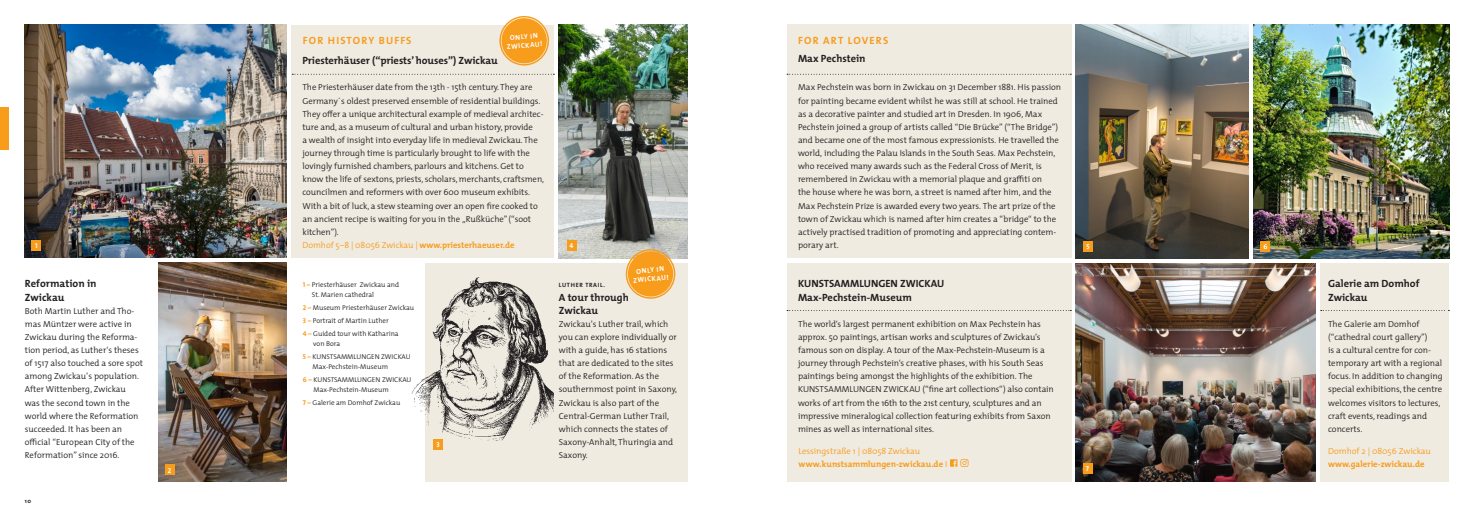
<style>
.page{position:relative;width:1474px;height:521px;background:#fff}
.page>*{position:absolute;margin:0;border:0;box-sizing:border-box;transform-origin:0 0}
.t1{font:700 10.5px/13.1px "The Mix";color:#231f20}
.t2{font:700 10.5px "The Mix";letter-spacing:.105em;color:#f89c1c}
.t3{font:300 8.75px/13.1px "The Mix";letter-spacing:-.005em;color:#231f20}
.t4{font:700 8.75px/13.1px "The Mix";color:#f89c1c}
.t5{font:300 8.75px "The Mix";color:#f89c1c}
.t6{font:300 7px/13.1px "The Mix";color:#231f20}
.t7{font:700 7px/8.8px "The Mix";color:#fff;text-align:center}
.t8{font:7px "The Mix Bold Caps";color:#fff}
.t9{font:700 6.12px "The Mix";letter-spacing:.115em;color:#231f20}
.t10{font:700 6.12px "The Sans";color:#231f20}
.s1{color:#f89c1c}
.s2{font-weight:700;color:#f89c1c}
.s3{font-family:"The Mix Bold Caps";font-weight:400;color:#f89c1c}
.s4{font-weight:300}
</style>
<div class="page">
<div style="left:425px;top:263px;width:262px;height:218px;background:#efebe1"></div>
<div style="left:1320px;top:263px;width:129px;height:218px;background:#efebe1"></div>
<div style="left:292px;top:25px;width:262px;height:233px;background:#efebe1"></div>
<img style="left:25px;top:25px;width:262px;height:233px">
<img style="left:158px;top:263px;width:129px;height:218px">
<img style="left:559px;top:25px;width:128px;height:233px">
<div style="left:0;top:107px;width:9px;height:42px;background:#f89c1c"></div>
<div style="left:786px;top:25px;width:285px;height:233px;background:#efebe1"></div>
<div style="left:786px;top:263px;width:285px;height:218px;background:#efebe1"></div>
<img style="left:1075px;top:263px;width:240px;height:218px">
<img style="left:1253px;top:25px;width:196px;height:233px">
<img style="left:1075px;top:25px;width:173px;height:233px">
<svg style="left:292px;top:74px;width:262px;height:1px"></svg>
<svg style="left:787px;top:74px;width:284px;height:1px"></svg>
<svg style="left:787px;top:310px;width:284px;height:1px"></svg>
<svg style="left:1320px;top:310px;width:129px;height:1px"></svg>
<img style="left:411px;top:277px;width:143px;height:173px">
<div style="left:31px;top:240px;width:10px;height:11px;background:#f89c1c"></div>
<div style="left:165px;top:465px;width:9px;height:10px;background:#f89c1c"></div>
<div style="left:433px;top:439px;width:10px;height:10px;background:#f89c1c"></div>
<div style="left:566px;top:240px;width:10px;height:11px;background:#f89c1c"></div>
<div style="left:1083px;top:241px;width:10px;height:11px;background:#f89c1c"></div>
<div style="left:1260px;top:241px;width:10px;height:11px;background:#f89c1c"></div>
<div style="left:1082px;top:463px;width:10px;height:11px;background:#f89c1c"></div>
<svg style="left:499px;top:16px;width:50px;height:50px"></svg>
<svg style="left:625px;top:249px;width:50px;height:50px;background:#f1ae4e"></svg>
<svg style="left:950px;top:459px;width:18px;height:8px"></svg>
<p class="t8" style="left:35px;top:242px;width:4px">1</p>
<p class="t1" style="left:25px;top:277px;width:73px">Reformation in<br>Zwickau</p>
<p class="t3" style="left:25px;top:304px;width:120px">Both Martin Luther and Tho&shy;mas Müntzer were active in<br>Zwickau during the Reforma&shy;tion period, as Luther‘s theses of 1517 also touched a sore spot among Zwickau’s population.<br>After Wittenberg, Zwickau was the second town in the world where the Reformation succeeded. It has been an official “European City of the<br>Reformation” since 2016.</p>
<p class="t10" style="left:25px;top:496px;width:8px">10</p>
<p class="t8" style="left:168px;top:466px;width:5px">2</p>
<p class="t2" style="left:303px;top:32px;width:110px">FOR HISTORY BUFFS</p>
<p class="t7" style="left:506px;top:34px;width:37px;rotate:-5deg">ONLY IN<br>ZWICKAU!</p>
<p class="t2" style="left:798px;top:32px;width:92px">FOR ART LOVERS</p>
<p class="t1" style="left:302px;top:54px;width:197px">Priesterhäuser (“priests’ houses”) Zwickau</p>
<p class="t3" style="left:302px;top:81px;width:243px">The Priesterhäuser date from the 13th - 15th century. They are Germany´s oldest preserved ensemble of residential buildings.<br>They offer a unique architectural example of medieval architec&shy;ture and, as a museum of cultural and urban history, provide<br>a wealth of insight into everyday life in medieval Zwickau. The journey through time is particularly brought to life with the lovingly furnished chambers, parlours and kitchens. Get to know the life of sextons, priests, scholars, merchants, craftsmen, councilmen and reformers with over 600 museum exhibits.<br>With a bit of luck, a stew steaming over an open fire cooked to an ancient recipe is waiting for you in the „Rußküche” (“soot kitchen”).<br><span class="s1">Domhof 5–8 | 08056 Zwickau |</span> <span class="s2">www.priesterhaeuser.de</span></p>
<p class="t6" style="left:312px;top:280px;width:89px;line-height:9.6px;text-indent:-9px"><span class="s3">1</span> <span class="s2">–</span> Priesterhäuser Zwickau and<br>St. Marien cathedral</p>
<p class="t6" style="left:303px;top:301px;width:113px"><span class="s3">2</span> <span class="s2">–</span> Museum Priesterhäuser Zwickau<br><span class="s3">3</span> <span class="s2">–</span> Portrait of Martin Luther<br><span class="s3">4</span> <span class="s2">–</span> Guided tour with Katharina</p>
<p class="t6" style="left:303px;top:337px;width:109px;text-indent:10px">von Bora<br><span class="s3">5</span> <span class="s2">–</span> KUNSTSAMMLUNGEN ZWICKAU</p>
<p class="t6" style="left:303px;top:360px;width:110px;text-indent:10px">Max-Pechstein-Museum<br><span class="s3">6</span> <span class="s2">–</span> KUNSTSAMMLUNGEN ZWICKAU</p>
<p class="t6" style="left:303px;top:382px;width:99px;text-align:center">Max-Pechstein-Museum<br><span class="s3">7</span> <span class="s2">–</span> Galerie am Domhof Zwickau</p>
<p class="t8" style="left:436px;top:440px;width:5px">3</p>
<p class="t1" style="left:798px;top:52px;width:69px">Max Pechstein</p>
<p class="t3" style="left:798px;top:81px;width:264px">Max Pechstein was born in Zwickau on 31 December 1881. His passion for painting became evident whilst he was still at school. He trained as a decorative painter and studied art in Dresden. In 1906, Max Pechstein joined a group of artists called “Die Brücke” (“The Bridge”) and became one of the most famous expressionists. He travelled the world, including the Palau Islands in the South Seas. Max Pechstein, who received many awards such as the Federal Cross of Merit, is remembered in Zwickau with a memorial plaque and graffiti on<br>the house where he was born, a street is named after him, and the Max Pechstein Prize is awarded every two years. The art prize of the town of Zwickau which is named after him creates a “bridge“ to the actively practised tradition of promoting and appreciating contem&shy;porary art.</p>
<p class="t1" style="left:798px;top:277px;width:148px">KUNSTSAMMLUNGEN ZWICKAU<br>Max-Pechstein-Museum</p>
<p class="t3" style="left:798px;top:317px;width:257px">The world‘s largest permanent exhibition on Max Pechstein has approx. 50 paintings, artisan works and sculptures of Zwickau’s famous son on display. A tour of the Max-Pechstein-Museum is a journey through Pechstein‘s creative phases, with his South Seas paintings being amongst the highlights of the exhibition. The KUNSTSAMMLUNGEN ZWICKAU (“fine art collections“) also contain works of art from the 16th to the 21st century, sculptures and an impressive mineralogical collection featuring exhibits from Saxon mines as well as international sites.</p>
<p class="t8" style="left:569px;top:242px;width:5px">4</p>
<p class="t8" style="left:1086px;top:243px;width:5px">5</p>
<p class="t8" style="left:1263px;top:243px;width:6px">6</p>
<p class="t7" style="left:632px;top:267px;width:37px;rotate:-5deg">ONLY IN<br>ZWICKAU!</p>
<p class="t9" style="left:559px;top:280px;width:48px">LUTHER TRAIL.</p>
<p class="t1" style="left:559px;top:290px;width:71px">A tour through<br>Zwickau</p>
<p class="t3" style="left:559px;top:317px;width:120px">Zwickau’s Luther trail, which you can explore individually or with a guide, has 16 stations that are dedicated to the sites of the Reformation. As the southernmost point in Saxony,<br>Zwickau is also part of the<br>Central-German Luther Trail, which connects the states of<br>Saxony-Anhalt, Thuringia and<br>Saxony.</p>
<p class="t4" style="left:798px;top:444px;width:150px"><span class="s4">Lessingstraße 1 | 08058 Zwickau </span>www.kunstsammlungen-zwickau.de <span class="s4">I</span></p>
<p class="t8" style="left:1085px;top:465px;width:5px">7</p>
<p class="t1" style="left:1327px;top:277px;width:93px">Galerie am Domhof<br>Zwickau</p>
<p class="t3" style="left:1327px;top:317px;width:116px">The Galerie am Domhof (“cathedral court gallery”)<br>is a cultural centre for con&shy;temporary art with a regional focus. In addition to changing special exhibitions, the centre welcomes visitors to lectures, craft events, readings and concerts.</p>
<p class="t5" style="left:1327px;top:443px;width:104px">Domhof 2 | 08056 Zwickau</p>
<p class="t4" style="left:1327px;top:457px;width:98px">www.galerie-zwickau.de</p>
</div>
